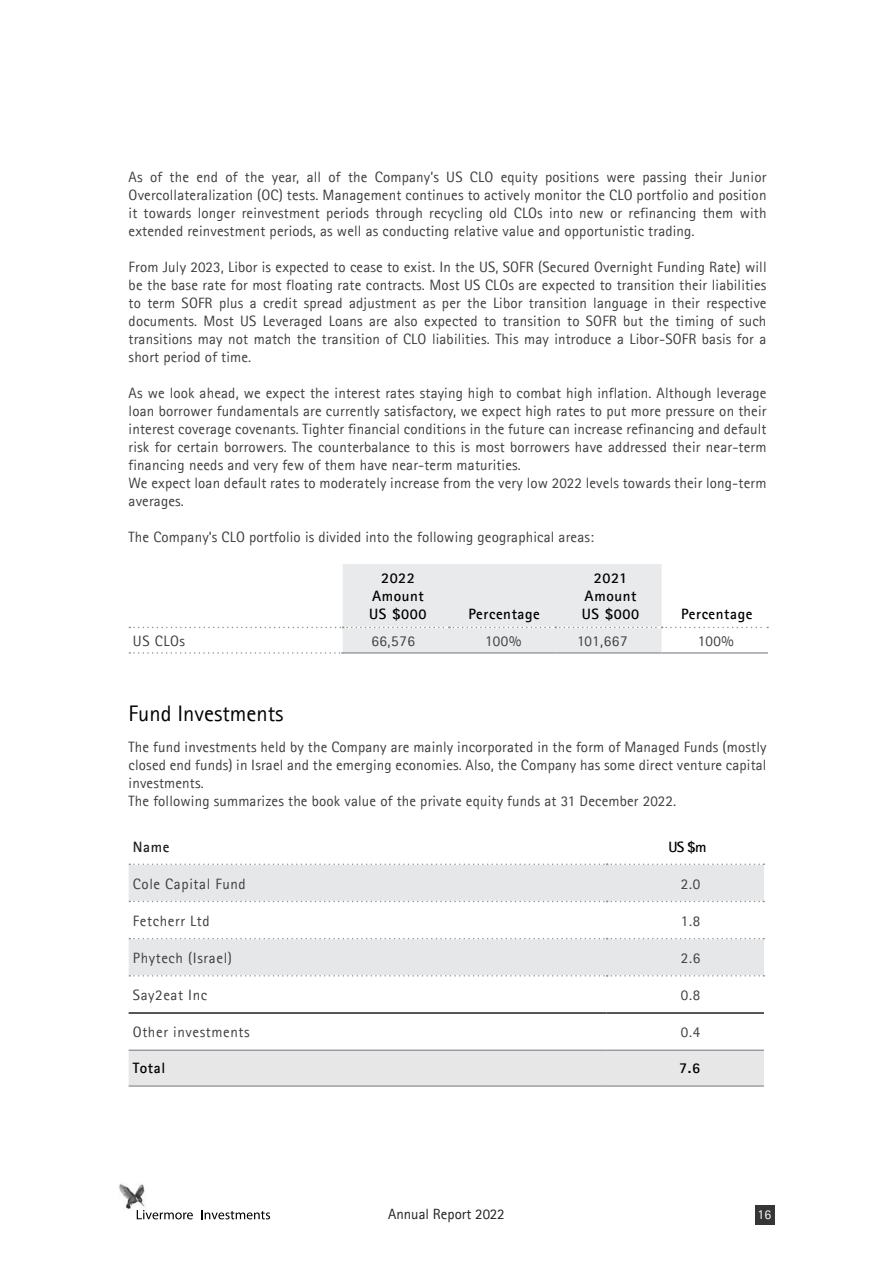
<style>
.page{position:relative;width:893px;height:1263px;background:#fff}
.page>*{position:absolute;margin:0;border:0;box-sizing:border-box;transform-origin:0 0}
.koteret_small_inside{font:22.5px "Agfa Rotis Sans Serif";color:#000}
.text{font:15px/18px "Agfa Rotis Sans Serif";letter-spacing:.01em;color:#3e3e3f;text-align:justify}
.text-2{font:15px "Agfa Rotis Sans Serif";letter-spacing:.04em;color:#3e3e3f}
.text_center_bold_2{font:700 15px "Agfa Rotis Sans Serif";letter-spacing:.04em;color:#000}
.text_RIGHT{font:15px "Agfa Rotis Sans Serif";letter-spacing:.04em;color:#3e3e3f}
.text-3{font:700 15px "Agfa Rotis Sans Serif";letter-spacing:.04em;color:#000}
.text_bold{font:700 15px "Agfa Rotis Sans Serif";color:#231f20}
.text_center_bold{font:700 15px "Agfa Rotis Sans Serif";color:#000}
.text_RIGHT-2{font:700 15px "Agfa Rotis Sans Serif";color:#000}
.t1{font:14.85px "Agfa Rotis Sans Serif";color:#231f20}
.t2{font:13.5px "Agfa Rotis Sans Serif";color:#fff}
</style>
<div class="page">
<img style="left:119px;top:1183px;width:26px;height:26px">
<svg style="left:137px;top:1210px;width:56px;height:9px"></svg>
<svg style="left:201px;top:1210px;width:69px;height:9px"></svg>
<div style="left:756px;top:1205px;width:19px;height:19px;background:#363636"></div>
<svg style="left:129px;top:564px;width:639px;height:90px"></svg>
<svg style="left:129px;top:865px;width:635px;height:110px;fill:#e6e7e9"></svg>
<div style="left:129px;top:1051px;width:635px;height:34px;background:#e7e7e7"></div>
<svg style="left:129px;top:863px;width:635px;height:2px"></svg>
<svg style="left:129px;top:901px;width:635px;height:1px"></svg>
<svg style="left:129px;top:938px;width:635px;height:1px"></svg>
<svg style="left:129px;top:975px;width:635px;height:1px"></svg>
<hr style="left:129px;top:1012px;width:478px;height:2px;background:#231f20">
<hr style="left:607px;top:1012px;width:157px;height:2px;background:#231f20">
<hr style="left:129px;top:1050px;width:478px;height:1px;background:#808285">
<hr style="left:607px;top:1050px;width:157px;height:1px;background:#808285">
<hr style="left:129px;top:1085px;width:478px;height:1px;background:#808285">
<hr style="left:607px;top:1085px;width:157px;height:1px;background:#808285">
<p class="text" style="left:129px;top:168px;width:639px">As of the end of the year, all of the Company’s US CLO equity positions were passing their Junior Overcollateralization (OC) tests. Management continues to actively monitor the CLO portfolio and position it towards longer reinvestment periods through recycling old CLOs into new or refinancing them with extended reinvestment periods, as well as conducting relative value and opportunistic trading.</p>
<p class="text" style="left:129px;top:258px;width:639px">From July 2023, Libor is expected to cease to exist. In the US, SOFR (Secured Overnight Funding Rate) will be the base rate for most floating rate contracts. Most US CLOs are expected to transition their liabilities to term SOFR plus a credit spread adjustment as per the Libor transition language in their respective documents. Most US Leveraged Loans are also expected to transition to SOFR but the timing of such transitions may not match the transition of CLO liabilities. This may introduce a Libor-SOFR basis for a short period of time.</p>
<p class="text" style="left:129px;top:384px;width:639px">As we look ahead, we expect the interest rates staying high to combat high inflation. Although leverage loan borrower fundamentals are currently satisfactory, we expect high rates to put more pressure on their interest coverage covenants. Tighter financial conditions in the future can increase refinancing and default risk for certain borrowers. The counterbalance to this is most borrowers have addressed their near-term financing needs and very few of them have near-term maturities.</p>
<p class="text" style="left:129px;top:474px;width:639px">We expect loan default rates to moderately increase from the very low 2022 levels towards their long-term averages.</p>
<p class="text" style="left:129px;top:528px;width:467px">The Company’s CLO portfolio is divided into the following geographical areas:</p>
<p class="text_center_bold_2" style="left:381px;top:568px;width:35px">2022</p>
<p class="text_center_bold_2" style="left:372px;top:586px;width:53px">Amount</p>
<p class="text_center_bold_2" style="left:369px;top:604px;width:59px">US $000</p>
<p class="text_center_bold_2" style="left:469px;top:604px;width:73px">Percentage</p>
<p class="text_center_bold_2" style="left:594px;top:568px;width:35px">2021</p>
<p class="text_center_bold_2" style="left:585px;top:586px;width:53px">Amount</p>
<p class="text_center_bold_2" style="left:582px;top:604px;width:59px">US $000</p>
<p class="text_center_bold_2" style="left:681px;top:604px;width:73px">Percentage</p>
<p class="text" style="left:133px;top:632px;width:54px">US CLOs</p>
<p class="text_RIGHT" style="left:371px;top:632px;width:45px">66,576</p>
<p class="text_RIGHT" style="left:485px;top:632px;width:37px">100%</p>
<p class="text_RIGHT" style="left:577px;top:632px;width:52px">101,667</p>
<p class="text_RIGHT" style="left:698px;top:632px;width:37px">100%</p>
<p class="koteret_small_inside" style="left:129px;top:700px;width:156px">Fund Investments</p>
<p class="text" style="left:129px;top:738px;width:639px">The fund investments held by the Company are mainly incorporated in the form of Managed Funds (mostly closed end funds) in Israel and the emerging economies. Also, the Company has some direct venture capital investments.</p>
<p class="text" style="left:129px;top:792px;width:548px">The following summarizes the book value of the private equity funds at 31 December 2022.</p>
<p class="text_bold" style="left:133px;top:837px;width:38px">Name</p>
<p class="text_center_bold" style="left:668px;top:837px;width:40px">US $m</p>
<p class="text-2" style="left:133px;top:875px;width:114px">Cole Capital Fund</p>
<p class="text_RIGHT" style="left:681px;top:875px;width:21px">2.0</p>
<p class="text-2" style="left:133px;top:912px;width:78px">Fetcherr Ltd</p>
<p class="text_RIGHT" style="left:681px;top:912px;width:21px">1.8</p>
<p class="text-2" style="left:133px;top:949px;width:101px">Phytech (Israel)</p>
<p class="text_RIGHT" style="left:681px;top:949px;width:21px">2.6</p>
<p class="text-2" style="left:133px;top:986px;width:76px">Say2eat Inc</p>
<p class="text_RIGHT" style="left:681px;top:986px;width:21px">0.8</p>
<p class="text-2" style="left:133px;top:1023px;width:118px">Other investments</p>
<p class="text_RIGHT" style="left:681px;top:1023px;width:21px">0.4</p>
<p class="text-3" style="left:133px;top:1059px;width:34px">Total</p>
<p class="text_RIGHT-2" style="left:679px;top:1059px;width:22px">7.6</p>
<p class="t1" style="left:388px;top:1205px;width:118px">Annual Report 2022</p>
<p class="t2" style="left:758px;top:1207px;width:15px">16</p>
</div>
